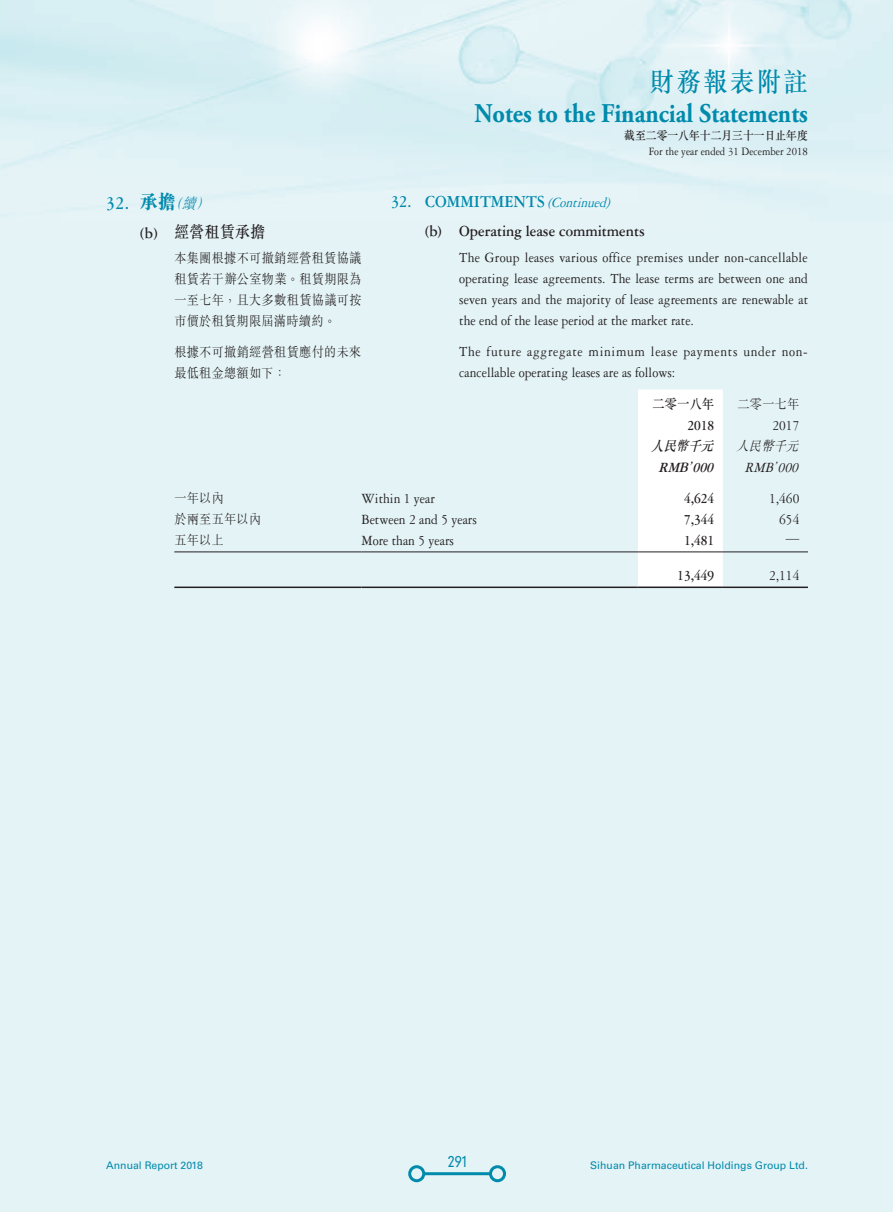
<style>
.page{position:relative;width:893px;height:1212px;background:#fff}
.page>*{position:absolute;margin:0;border:0;box-sizing:border-box;transform-origin:0 0}
.t1{font:700 27px "Adobe Garamond Pro";color:#008aac;scale:.9 1}
.t2{font:500 27px "M Sung HK";letter-spacing:.1em;color:#008aac;scale:.9 1}
._8__標題-C{font:700 19.5px "Garamond 3 LT Std";color:#008aac;scale:.9 1}
._3__標題{font:700 18px "Garamond 3 LT Std";color:#008aac;scale:.9 1}
._4__副標題{font:700 16.5px "Garamond 3 LT Std";color:#231f20;scale:.9 1}
._9__副標題-C{font:500 16.5px "M Sung HK";letter-spacing:.025em;color:#231f20;scale:.9 1}
._1__內文{font:15px/21px "Garamond 3 LT Std";color:#231f20;text-align:justify;scale:.9 1}
._1__內文-2{font:15px/21px "Garamond 3 LT Std";letter-spacing:.05em;color:#231f20;scale:.9 1}
._1__內文-3{font:700 15px "Garamond 3 LT Std";color:#231f20;scale:.9 1}
._1__內文-4{font:italic 700 15px "Garamond 3 LT Std";color:#231f20;scale:.9 1}
._1__內文-5{font:italic 15px "Garamond 3 LT Std";color:#231f20;scale:.9 1}
.t3{font:300 15px "DIN Neuzeit Grotesk Std";color:#008aac;scale:.9 1}
._1__內文-6{font:300 15px "M Sung HK";color:#231f20;scale:.9 1}
._6__內文-C{font:300 13.5px/21px "M Sung HK";letter-spacing:.03em;color:#231f20;text-align:justify;scale:.9 1}
._6__內文-C-2{font:500 13.5px "M Sung HK";letter-spacing:.025em;color:#231f20;scale:.9 1}
._6__內文-C-3{font:italic 500 13.5px "M Sung HK";color:#231f20;scale:.9 1}
._6__內文-C-4{font:italic 300 13.5px "M Sung HK";color:#231f20;scale:.9 1}
.t4{font:12px "Garamond 3 LT Std";color:#231f20;scale:.9 1}
.t5{font:500 12px "M Sung HK";color:#231f20;scale:.9 1}
.t6{font:10.5px "Univers LT Std";color:#008aac}
.s1{font-family:"M Sung HK";font-weight:800}
.s2{font-family:"M Sung HK";font-weight:300;font-style:italic;font-size:15px}
.s3{font-family:"Garamond 3 LT Std";font-weight:700}
.s4{font-weight:400;font-style:italic;font-size:15px}
</style>
<div class="page">
<img style="left:0;top:0;width:893px;height:1212px">
<div style="left:489px;top:1165px;width:17px;height:17px;border:3px solid #008aac;border-radius:50%"></div>
<hr style="left:423px;top:1172px;width:68px;height:3px;background:#008aac">
<div style="left:408px;top:1165px;width:17px;height:17px;border:3px solid #008aac;border-radius:50%"></div>
<svg style="left:638px;top:389px;width:85px;height:197px"></svg>
<hr style="left:174px;top:551px;width:187px;height:1px;background:#231f20">
<hr style="left:361px;top:551px;width:277px;height:1px;background:#231f20">
<hr style="left:638px;top:551px;width:85px;height:1px;background:#231f20">
<hr style="left:723px;top:551px;width:85px;height:1px;background:#231f20">
<hr style="left:174px;top:586px;width:187px;height:2px;background:#231f20">
<hr style="left:361px;top:586px;width:277px;height:2px;background:#231f20">
<hr style="left:638px;top:586px;width:85px;height:2px;background:#231f20">
<hr style="left:723px;top:586px;width:85px;height:2px;background:#231f20">
<p class="_8__標題-C" style="left:106px;top:192px;width:122px">32 . <span class="s1">承擔</span><span class="s2">（續）</span></p>
<p class="_9__副標題-C" style="left:140px;top:220px;width:140px"><span class="s3">(b)</span> 經營租賃承擔</p>
<p class="_6__內文-C" style="left:174px;top:247px;width:209px">本集團根據不可撤銷經營租賃協議租賃若干辦公室物業。租賃期限為一至七年，且大多數租賃協議可按市價於租賃期限屆滿時續約。</p>
<p class="_6__內文-C" style="left:174px;top:341px;width:209px">根據不可撤銷經營租賃應付的未來最低租金總額如下：</p>
<h1 class="t2" style="left:650px;top:63px;width:177px">財務報表附註</h1>
<h1 class="t1" style="left:474px;top:98px;width:372px">Notes to the Financial Statements</h1>
<p class="t5" style="left:624px;top:127px;width:205px">截至二零一八年十二月三十一日止年度</p>
<p class="t4" style="left:649px;top:145px;width:178px">For the year ended 31 December 2018</p>
<p class="_3__標題" style="left:391px;top:192px;width:249px">32. COMMITMENTS <span class="s4">(Continued)</span></p>
<p class="_4__副標題" style="left:425px;top:222px;width:245px">(b) Operating lease commitments</p>
<p class="_1__內文" style="left:459px;top:247px;width:389px">The Group leases various office premises under non-cancellable operating lease agreements. The lease terms are between one and seven years and the majority of lease agreements are renewable at the end of the lease period at the market rate.</p>
<p class="_1__內文-2" style="left:459px;top:341px;width:389px">The future aggregate minimum lease payments under non&shy;cancellable operating leases are as follows:</p>
<p class="_6__內文-C-2" style="left:652px;top:394px;width:70px">二零一八年</p>
<p class="_6__內文-C" style="left:737px;top:392px;width:70px">二零一七年</p>
<p class="_1__內文-3" style="left:687px;top:417px;width:31px">2018</p>
<p class="_1__內文" style="left:772px;top:415px;width:31px">2017</p>
<p class="_6__內文-C-3" style="left:651px;top:436px;width:75px">人民幣千元</p>
<p class="_6__內文-C-4" style="left:736px;top:436px;width:76px">人民幣千元</p>
<p class="_1__內文-4" style="left:659px;top:459px;width:67px">RMB’000</p>
<p class="_1__內文-5" style="left:744px;top:459px;width:66px">RMB’000</p>
<p class="_6__內文-C" style="left:174px;top:487px;width:57px">一年以內</p>
<p class="_1__內文" style="left:361px;top:488px;width:83px">Within 1 year</p>
<p class="_1__內文-3" style="left:684px;top:490px;width:35px">4,624</p>
<p class="_1__內文" style="left:769px;top:488px;width:35px">1,460</p>
<p class="_6__內文-C" style="left:174px;top:508px;width:98px">於兩至五年以內</p>
<p class="_1__內文" style="left:361px;top:509px;width:130px">Between 2 and 5 years</p>
<p class="_1__內文-3" style="left:684px;top:511px;width:35px">7,344</p>
<p class="_1__內文" style="left:779px;top:509px;width:24px">654</p>
<p class="_6__內文-C" style="left:174px;top:529px;width:57px">五年以上</p>
<p class="_1__內文" style="left:361px;top:530px;width:104px">More than 5 years</p>
<p class="_1__內文-3" style="left:684px;top:532px;width:35px">1,481</p>
<p class="_1__內文-6" style="left:786px;top:529px;width:16px">—</p>
<p class="_1__內文-3" style="left:677px;top:567px;width:43px">13,449</p>
<p class="_1__內文" style="left:769px;top:565px;width:35px">2,114</p>
<p class="t6" style="left:106px;top:1159px;width:98px">Annual Report 2018</p>
<p class="t3" style="left:448px;top:1152px;width:23px">291</p>
<p class="t6" style="left:590px;top:1159px;width:219px">Sihuan Pharmaceutical Holdings Group Ltd.</p>
</div>
